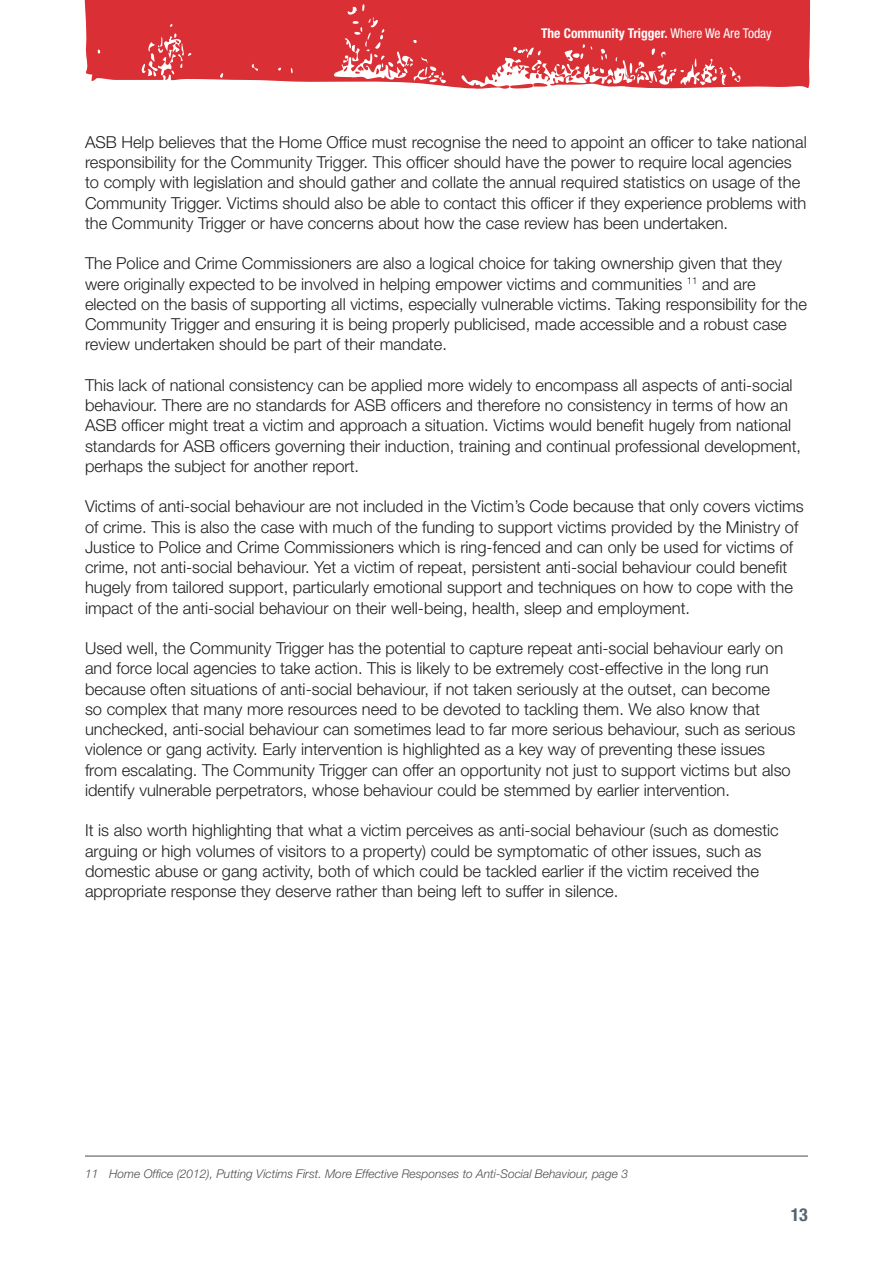
<style>
.page{position:relative;width:893px;height:1263px;background:#fff}
.page>*{position:absolute;margin:0;border:0;box-sizing:border-box;transform-origin:0 0}
.t1{font:700 condensed 18px "Helvetica Neue";color:#56626c}
.t2{font:300 16.5px/20.2px "Helvetica Neue LT Std";color:#231f20}
.t3{font:700 condensed 13.5px "Helvetica Neue LT Std";color:#fff}
.footnote{font:italic 300 12px "Helvetica Neue LT Std";color:#4b4c4d}
.s1{font-weight:400}
</style>
<div class="page">
<svg style="left:84px;top:0;width:727px;height:89px;background:#df4f54"></svg>
<div style="left:395px;top:2px;width:405px;height:27px;background:#da2f35"></div>
<hr style="left:85px;top:1156px;width:723px;height:1px;background:#4b4c4d">
<p class="t3" style="left:541px;top:25px;width:232px">The Community Trigger. <span class="s1">Where We Are Today</span></p>
<p class="t2" style="left:85px;top:132px;width:723px">ASB Help believes that the Home Office must recognise the need to appoint an officer to take national responsibility for the Community Trigger. This officer should have the power to require local agencies to comply with legislation and should gather and collate the annual required statistics on usage of the Community Trigger. Victims should also be able to contact this officer if they experience problems with the Community Trigger or have concerns about how the case review has been undertaken.</p>
<p class="t2" style="left:85px;top:253px;width:723px">The Police and Crime Commissioners are also a logical choice for taking ownership given that they were originally expected to be involved in helping empower victims and communities <sup>11</sup> and are elected on the basis of supporting all victims, especially vulnerable victims. Taking responsibility for the Community Trigger and ensuring it is being properly publicised, made accessible and a robust case review undertaken should be part of their mandate.</p>
<p class="t2" style="left:85px;top:375px;width:718px">This lack of national consistency can be applied more widely to encompass all aspects of anti-social behaviour. There are no standards for ASB officers and therefore no consistency in terms of how an ASB officer might treat a victim and approach a situation. Victims would benefit hugely from national standards for ASB officers governing their induction, training and continual professional development, perhaps the subject for another report.</p>
<p class="t2" style="left:85px;top:496px;width:720px">Victims of anti-social behaviour are not included in the Victim’s Code because that only covers victims of crime. This is also the case with much of the funding to support victims provided by the Ministry of Justice to Police and Crime Commissioners which is ring-fenced and can only be used for victims of crime, not anti-social behaviour. Yet a victim of repeat, persistent anti-social behaviour could benefit hugely from tailored support, particularly emotional support and techniques on how to cope with the impact of the anti-social behaviour on their well-being, health, sleep and employment.</p>
<p class="t2" style="left:85px;top:638px;width:712px">Used well, the Community Trigger has the potential to capture repeat anti-social behaviour early on and force local agencies to take action. This is likely to be extremely cost-effective in the long run because often situations of anti-social behaviour, if not taken seriously at the outset, can become<br>so complex that many more resources need to be devoted to tackling them. We also know that unchecked, anti-social behaviour can sometimes lead to far more serious behaviour, such as serious violence or gang activity. Early intervention is highlighted as a key way of preventing these issues from escalating. The Community Trigger can offer an opportunity not just to support victims but also identify vulnerable perpetrators, whose behaviour could be stemmed by earlier intervention.</p>
<p class="t2" style="left:85px;top:820px;width:695px">It is also worth highlighting that what a victim perceives as anti-social behaviour (such as domestic arguing or high volumes of visitors to a property) could be symptomatic of other issues, such as domestic abuse or gang activity, both of which could be tackled earlier if the victim received the appropriate response they deserve rather than being left to suffer in silence.</p>
<p class="footnote" style="left:85px;top:1166px;width:545px">11 Home Office (2012), Putting Victims First. More Effective Responses to Anti-Social Behaviour, page 3</p>
<p class="t1" style="left:791px;top:1199px;width:19px">13</p>
</div>
